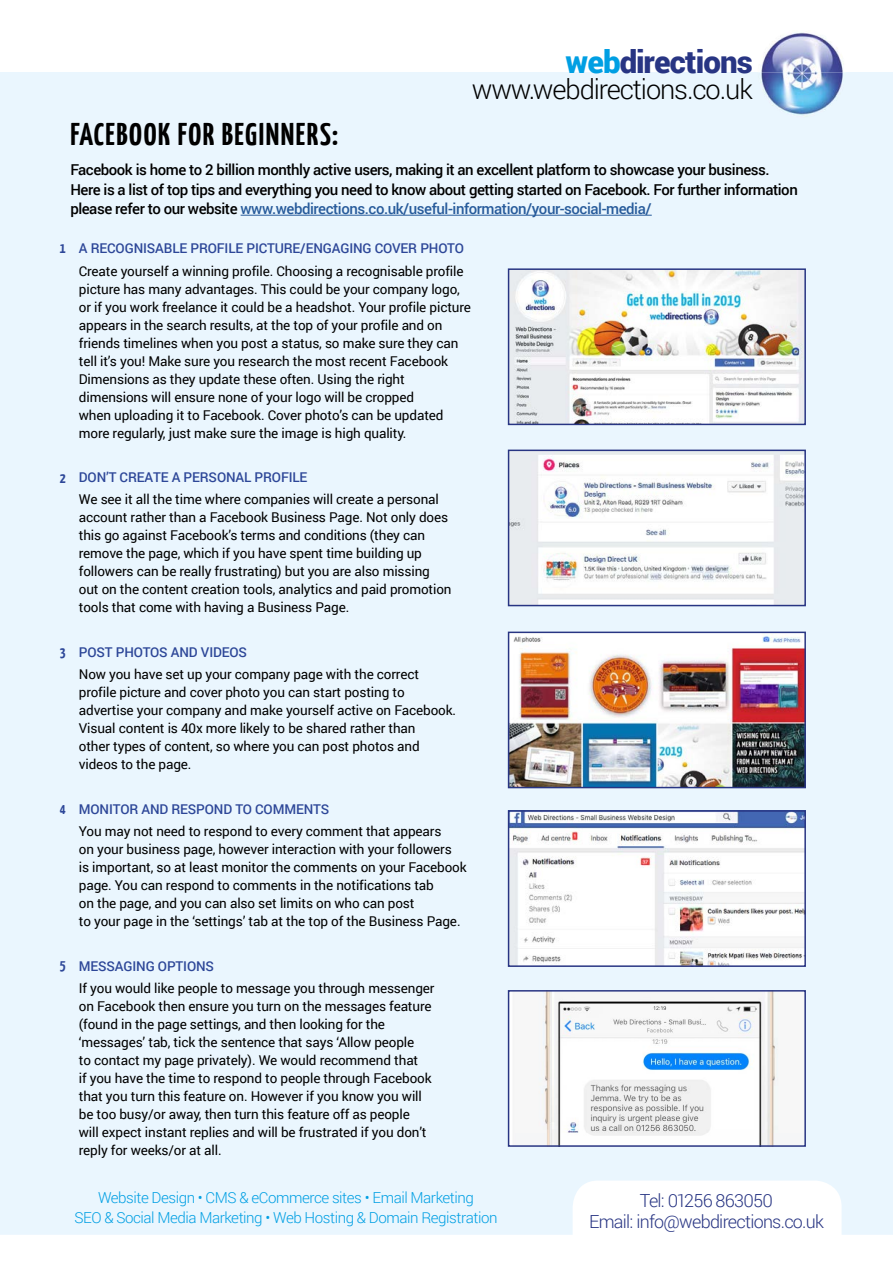
<style>
.page{position:relative;width:893px;height:1263px;background:#fff}
.page>*{position:absolute;margin:0;border:0;box-sizing:border-box;transform-origin:0 0}
.t1{font:700 31.5px "Yanone Kaffeesatz";letter-spacing:.05em;color:#000}
.t2{font:900 31.35px "Roboto";letter-spacing:-.03em;color:#283583}
.t3{font:300 27.3px "Roboto";letter-spacing:-.04em;color:#000}
.t4{font:300 18px/21px "Roboto";letter-spacing:-.04em;color:#283583;text-align:center}
.t5{font:300 15.15px/19.8px "Roboto";letter-spacing:-.03em;color:#009fe3;text-align:center}
.t6{font:500 15px/19.4px "Roboto";letter-spacing:-.03em;color:#000}
.t7{font:700 14.85px "Yanone Kaffeesatz";color:#2d4798}
.t8{font:13.5px/18px "Roboto";letter-spacing:-.01em;color:#000}
.t9{font:500 13.5px "Roboto";letter-spacing:-.01em;color:#2d4798}
.s1{color:#009fe3}
.s2{color:#275b9b}
</style>
<div class="page">
<div style="left:0;top:73px;width:893px;height:1071px;background:#eaf6fe"></div>
<img style="left:758px;top:32px;width:88px;height:85px">
<svg style="left:0;top:1133px;width:893px;height:102px;fill:#eaf6fe"></svg>
<hr style="left:241px;top:215px;width:411px;height:1px;background:#275b9b">
<img style="left:511px;top:813px;width:292px;height:151px">
<div style="left:508px;top:810px;width:298px;height:157px;border:2px solid #283583"></div>
<img style="left:511px;top:635px;width:292px;height:150px">
<div style="left:508px;top:632px;width:298px;height:156px;border:2px solid #283583"></div>
<img style="left:511px;top:453px;width:292px;height:150px">
<div style="left:508px;top:450px;width:298px;height:156px;border:2px solid #283583"></div>
<img style="left:511px;top:271px;width:292px;height:151px">
<div style="left:508px;top:268px;width:298px;height:157px;border:2px solid #283583"></div>
<img style="left:511px;top:993px;width:292px;height:151px">
<div style="left:508px;top:990px;width:298px;height:157px;border:2px solid #283583"></div>
<h2 class="t2" style="left:566px;top:40px;width:189px"><span class="s1">web</span>directions</h2>
<h3 class="t3" style="left:472px;top:70px;width:283px">www.webdirections.co.uk</h3>
<h1 class="t1" style="left:71px;top:115px;width:269px">FACEBOOK FOR BEGINNERS:</h1>
<p class="t6" style="left:70px;top:160px;width:729px">Facebook is home to 2 billion monthly active users, making it an excellent platform to showcase your business.<br>Here is a list of top tips and everything you need to know about getting started on Facebook. For further information please refer to our website <span class="s2">www.webdirections.co.uk/useful-information/your-social-media/</span></p>
<p class="t9" style="left:79px;top:239px;width:387px">A RECOGNISABLE PROFILE PICTURE/ENGAGING COVER PHOTO</p>
<p class="t8" style="left:79px;top:261px;width:394px">Create yourself a winning profile. Choosing a recognisable profile picture has many advantages. This could be your company logo, or if you work freelance it could be a headshot. Your profile picture appears in the search results, at the top of your profile and on friends timelines when you post a status, so make sure they can tell it’s you! Make sure you research the most recent Facebook Dimensions as they update these often. Using the right dimensions will ensure none of your logo will be cropped<br>when uploading it to Facebook. Cover photo’s can be updated more regularly, just make sure the image is high quality.</p>
<p class="t9" style="left:79px;top:468px;width:230px">DON’T CREATE A PERSONAL PROFILE</p>
<p class="t8" style="left:79px;top:490px;width:374px">We see it all the time where companies will create a personal account rather than a Facebook Business Page. Not only does this go against Facebook’s terms and conditions (they can remove the page, which if you have spent time building up followers can be really frustrating) but you are also missing out on the content creation tools, analytics and paid promotion tools that come with having a Business Page.</p>
<p class="t9" style="left:79px;top:643px;width:170px">POST PHOTOS AND VIDEOS</p>
<p class="t8" style="left:79px;top:665px;width:379px">Now you have set up your company page with the correct profile picture and cover photo you can start posting to advertise your company and make yourself active on Facebook.<br>Visual content is 40x more likely to be shared rather than<br>other types of content, so where you can post photos and videos to the page.</p>
<p class="t9" style="left:79px;top:799px;width:252px">MONITOR AND RESPOND TO COMMENTS</p>
<p class="t8" style="left:79px;top:822px;width:389px">You may not need to respond to every comment that appears<br>on your business page, however interaction with your followers<br>is important, so at least monitor the comments on your Facebook page. You can respond to comments in the notifications tab<br>on the page, and you can also set limits on who can post<br>to your page in the ‘settings’ tab at the top of the Business Page.</p>
<p class="t9" style="left:79px;top:956px;width:137px">MESSAGING OPTIONS</p>
<p class="t8" style="left:79px;top:978px;width:357px">If you would like people to message you through messenger on Facebook then ensure you turn on the messages feature (found in the page settings, and then looking for the ‘messages’ tab, tick the sentence that says ‘Allow people<br>to contact my page privately). We would recommend that<br>if you have the time to respond to people through Facebook that you turn this feature on. However if you know you will be too busy/or away, then turn this feature off as people<br>will expect instant replies and will be frustrated if you don’t reply for weeks/or at all.</p>
<p class="t7" style="left:60px;top:239px;width:7px">1</p>
<p class="t7" style="left:60px;top:469px;width:7px">2</p>
<p class="t7" style="left:60px;top:642px;width:7px">3</p>
<p class="t7" style="left:60px;top:800px;width:7px">4</p>
<p class="t7" style="left:60px;top:956px;width:7px">5</p>
<p class="t5" style="left:74px;top:1187px;width:424px">Website Design • CMS &amp; eCommerce sites • Email Marketing<br>SEO &amp; Social Media Marketing • Web Hosting &amp; Domain Registration</p>
<h3 class="t4" style="left:589px;top:1190px;width:236px">Tel: 01256 863050<br>Email: info@webdirections.co.uk</h3>
</div>
